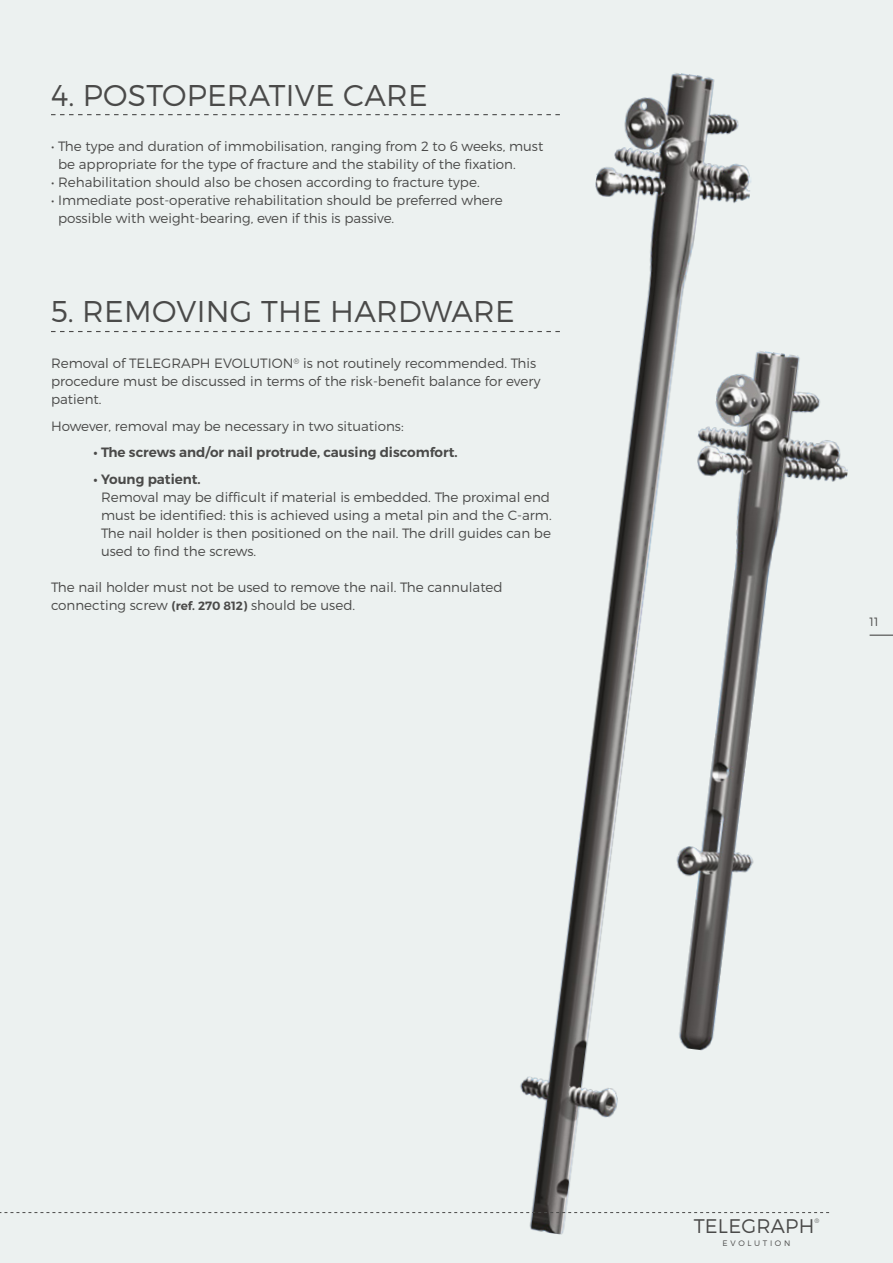
<style>
.page{position:relative;width:893px;height:1263px;background:#ecf1f0}
.page>*{position:absolute;margin:0;border:0;box-sizing:border-box;transform-origin:0 0}
.t1{font:300 30px "Montserrat";letter-spacing:.01em;color:#4a4a49}
.t2{font:300 19.65px "Montserrat";letter-spacing:.01em;color:#4a4a49}
.t3{font:300 13.5px/18px "Montserrat";color:#4a4a49}
.t4{font:600 13.5px "Montserrat";color:#4a4a49}
.t5{font:300 12px "Montserrat";color:#4a4a49}
.t6{font:300 7.95px "Montserrat";letter-spacing:.335em;color:#4a4a49}
.t7{font:300 6.45px "Montserrat";color:#4a4a49}
.s1{font-weight:600;font-size:12px}
</style>
<div class="page">
<svg style="left:51px;top:114px;width:415px;height:1px"></svg>
<svg style="left:51px;top:331px;width:415px;height:1px"></svg>
<img style="left:466px;top:73px;width:297px;height:1162px">
<img style="left:622px;top:344px;width:226px;height:715px">
<svg style="left:870px;top:635px;width:23px;height:1px"></svg>
<svg style="left:0;top:1212px;width:829px;height:1px"></svg>
<h1 class="t1" style="left:51px;top:77px;width:378px">4. POSTOPERATIVE CARE</h1>
<p class="t3" style="left:58px;top:137px;width:487px;text-indent:-7px">• The type and duration of immobilisation, ranging from 2 to 6 weeks, must be appropriate for the type of fracture and the stability of the fixation.</p>
<p class="t3" style="left:51px;top:173px;width:430px">• Rehabilitation should also be chosen according to fracture type.</p>
<p class="t3" style="left:58px;top:191px;width:446px;text-indent:-7px">• Immediate post-operative rehabilitation should be preferred where possible with weight-bearing, even if this is passive.</p>
<h1 class="t1" style="left:51px;top:293px;width:465px">5. REMOVING THE HARDWARE</h1>
<p class="t3" style="left:51px;top:354px;width:491px">Removal of TELEGRAPH EVOLUTION<sup>®</sup> is not routinely recommended. This procedure must be discussed in terms of the risk-benefit balance for every patient.</p>
<p class="t3" style="left:51px;top:417px;width:354px">However, removal may be necessary in two situations:</p>
<p class="t4" style="left:94px;top:444px;width:366px">• The screws and/or nail protrude, causing discomfort.</p>
<p class="t4" style="left:94px;top:470px;width:109px">• Young patient.</p>
<p class="t3" style="left:101px;top:488px;width:452px;text-align:justify">Removal may be difficult if material is embedded. The proximal end must be identified: this is achieved using a metal pin and the C-arm.<br>The nail holder is then positioned on the nail. The drill guides can be used to find the screws.</p>
<p class="t3" style="left:51px;top:578px;width:453px">The nail holder must not be used to remove the nail. The cannulated connecting screw <span class="s1">(ref. 270 812)</span> should be used.</p>
<p class="t5" style="left:870px;top:614px;width:10px">11</p>
<h2 class="t2" style="left:694px;top:1214px;width:122px">TELEGRAPH</h2>
<p class="t7" style="left:814px;top:1217px;width:6px">®</p>
<p class="t6" style="left:723px;top:1238px;width:69px">EVOLUTION</p>
</div>
